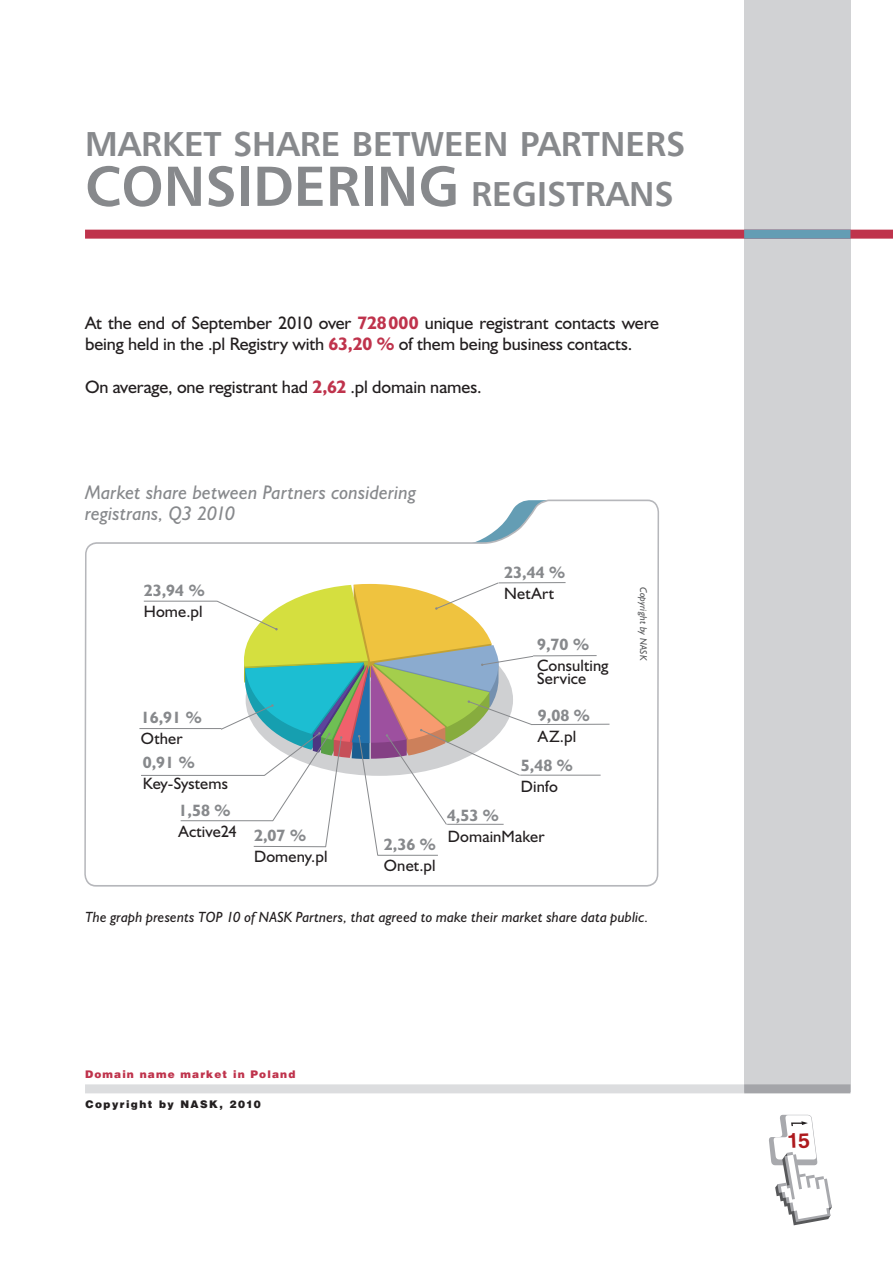
<style>
.page{position:relative;width:893px;height:1263px;background:#fff}
.page>*{position:absolute;margin:0;border:0;box-sizing:border-box;transform-origin:0 0}
.t1{font:700 54px "Humnst 777 PL";color:#87898c}
.t2{font:700 33px "Humnst 777 PL";color:#87898c}
.t3{font:italic 18px/21px "Humanst 521 PL";letter-spacing:.005em;color:#87898c}
.t4{font:16.5px/21.1px "Humanst 521 PL";letter-spacing:-.005em;color:#231f20}
.t5{font:15px/13.5px "Humanst 521 PL";letter-spacing:.01em;color:#231f20}
.t6{font:700 15px "Humanst 521 PL";color:#87898c}
.t7{font:italic 13.5px "Humanst 521 PL";letter-spacing:.005em;color:#231f20}
.t8{font:900 10.5px "Switzerland";letter-spacing:.11em;color:#bf334c}
.t9{font:900 10.5px "Switzerland";letter-spacing:.14em;color:#231f20}
.t10{font:italic 9px "Humanst 521 PL";letter-spacing:.015em;color:#57585a}
.s1{font-size:33px}
.s2{font-weight:700;color:#bf334c}
</style>
<div class="page">
<div style="left:744px;top:0;width:106px;height:1092px;background:#d1d2d4"></div>
<div style="left:85px;top:230px;width:808px;height:9px;background:#bf334c"></div>
<div style="left:744px;top:230px;width:106px;height:9px;background:#649db4"></div>
<div style="left:85px;top:1084px;width:659px;height:9px;background:#dcdddf"></div>
<div style="left:744px;top:1084px;width:106px;height:9px;background:#a4a5a9"></div>
<svg style="left:84px;top:499px;width:575px;height:388px"></svg>
<hr style="left:139px;top:728px;width:82px;height:1px;background:#87898c">
<hr style="left:141px;top:775px;width:124px;height:1px;background:#87898c">
<hr style="left:181px;top:820px;width:92px;height:1px;background:#87898c">
<hr style="left:144px;top:601px;width:73px;height:1px;background:#87898c">
<hr style="left:531px;top:724px;width:78px;height:1px;background:#87898c">
<hr style="left:499px;top:582px;width:67px;height:1px;background:#87898c">
<hr style="left:533px;top:655px;width:64px;height:1px;background:#87898c">
<hr style="left:520px;top:775px;width:81px;height:1px;background:#87898c">
<svg style="left:216px;top:582px;width:318px;height:274px"></svg>
<svg style="left:769px;top:1115px;width:63px;height:110px"></svg>
<h2 class="t2" style="left:85px;top:123px;width:602px">MARKET SHARE B ETWEEN PARTNERS</h2>
<h1 class="t1" style="left:85px;top:151px;width:590px">CONSIDERING <span class="s1">REGISTRANS</span></h1>
<p class="t4" style="left:85px;top:312px;width:576px">At the end of September 2010 over <span class="s2">728000</span> unique registrant contacts were being held in the .pl Registry with <span class="s2">63,20 %</span> of them being business contacts.</p>
<p class="t4" style="left:85px;top:376px;width:398px">On average, one registrant had <span class="s2">2,62</span> .pl domain names.</p>
<p class="t3" style="left:85px;top:482px;width:333px">Market share between Partners considering registrans, Q3 2010</p>
<p class="t6" style="left:144px;top:580px;width:62px">23,94 %</p>
<p class="t5" style="left:144px;top:604px;width:60px">Home.pl</p>
<p class="t6" style="left:504px;top:562px;width:62px">23,44 %</p>
<p class="t5" style="left:504px;top:586px;width:51px">NetArt</p>
<p class="t6" style="left:537px;top:634px;width:53px">9,70 %</p>
<p class="t5" style="left:537px;top:658px;width:73px">Consulting<br>Service</p>
<p class="t6" style="left:141px;top:707px;width:62px">16,91 %</p>
<p class="t5" style="left:141px;top:731px;width:43px">Other</p>
<p class="t6" style="left:538px;top:705px;width:53px">9,08 %</p>
<p class="t5" style="left:538px;top:729px;width:40px">AZ.pl</p>
<p class="t6" style="left:143px;top:752px;width:53px">0,91 %</p>
<p class="t5" style="left:143px;top:776px;width:87px">Key-Systems</p>
<p class="t6" style="left:521px;top:755px;width:53px">5,48 %</p>
<p class="t5" style="left:521px;top:779px;width:39px">Dinfo</p>
<p class="t6" style="left:179px;top:800px;width:53px">1,58 %</p>
<p class="t5" style="left:179px;top:824px;width:60px">Active24</p>
<p class="t6" style="left:254px;top:825px;width:53px">2,07 %</p>
<p class="t5" style="left:254px;top:849px;width:75px">Domeny.pl</p>
<p class="t6" style="left:384px;top:834px;width:53px">2,36 %</p>
<p class="t5" style="left:384px;top:859px;width:53px">Onet.pl</p>
<p class="t6" style="left:447px;top:805px;width:53px">4,53 %</p>
<p class="t5" style="left:448px;top:829px;width:98px">DomainMaker</p>
<p class="t10" style="left:650px;top:587px;width:75px;rotate:90deg">Copyright by NASK</p>
<p class="t7" style="left:85px;top:908px;width:565px">The graph presents TOP 10 of NASK Partners, that agreed to make their market share data public.</p>
<p class="t8" style="left:85px;top:1068px;width:212px">Domain name market in Poland</p>
<p class="t9" style="left:85px;top:1098px;width:177px">Copyright by NASK, 2010</p>
</div>
